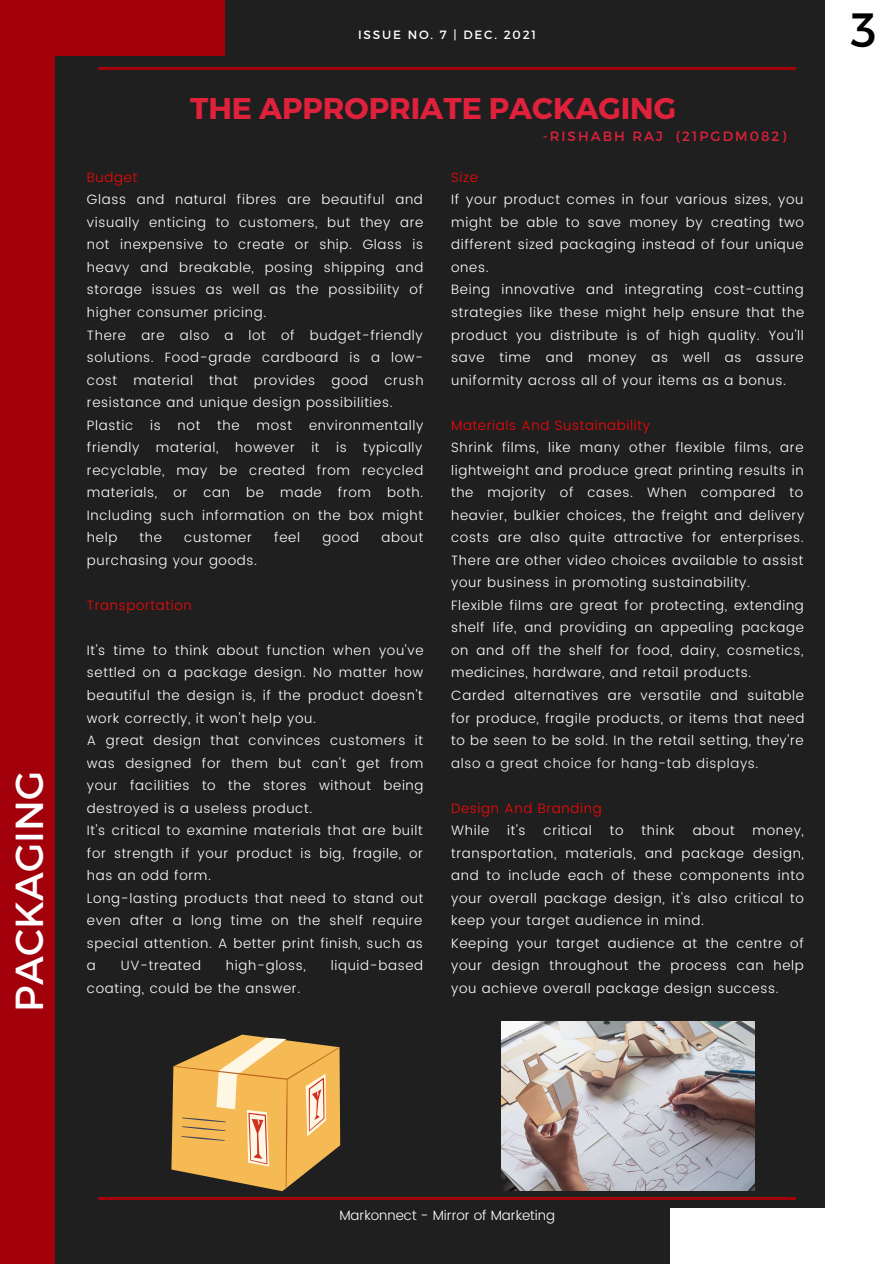
<style>
.page{position:relative;width:894px;height:1264px;background:#fff}
.page>*{position:absolute;margin:0;border:0;box-sizing:border-box;transform-origin:0 0}
.t1{font:48px "Montserrat";color:#000}
.t2{font:39px "Montserrat";color:#fefefe}
.t3{font:700 30px "Montserrat";color:#df213b}
.t4{font:300 13.5px/22.5px "Poppins";letter-spacing:.05em;color:#fff;text-align:justify}
.t5{font:300 13.5px/22.5px "Poppins";letter-spacing:.05em;color:#fcfdfe;text-align:justify}
.t6{font:300 13.5px "Poppins";letter-spacing:.05em;color:#f40707}
.t7{font:300 13.5px "Poppins";color:#fff}
.t8{font:13.5px "Montserrat";letter-spacing:.15em;color:#df213b}
.t9{font:12px "Montserrat";letter-spacing:.15em;color:#fefefe}
.s1{color:#f1f3f6}
</style>
<div class="page">
<div style="left:0;top:0;width:893px;height:1263px;background:#1f1f1f"></div>
<hr style="left:98px;top:67px;width:697px;height:3px;background:#a2000a">
<div style="left:825px;top:0;width:68px;height:1263px;background:#fefefe"></div>
<div style="left:0;top:0;width:55px;height:1263px;background:#a2000a"></div>
<hr style="left:98px;top:1197px;width:697px;height:2px;background:#a2000a">
<div style="left:0;top:0;width:225px;height:55px;background:#a2000a"></div>
<div style="left:670px;top:1208px;width:223px;height:55px;background:#fefefe"></div>
<img style="left:501px;top:1021px;width:253px;height:169px">
<svg style="left:171px;top:1034px;width:169px;height:157px"></svg>
<p class="t2" style="left:4px;top:1011px;width:242px;rotate:-90deg">PACKAGING</p>
<p class="t9" style="left:358px;top:27px;width:179px">ISSUE NO. 7 | DEC. 2021</p>
<p class="t3" style="left:190px;top:89px;width:487px">THE APPROPRIATE PACKAGING</p>
<p class="t6" style="left:87px;top:169px;width:52px">Budget</p>
<p class="t5" style="left:87px;top:188px;width:338px">Glass and natural fibres are beautiful and visually enticing to customers, but they are not inexpensive to create or ship. Glass is heavy and breakable, posing shipping and storage issues as well as the possibility of higher consumer pricing.</p>
<p class="t5" style="left:87px;top:323px;width:338px">There are also a lot of budget-friendly solutions. Food-grade cardboard is a low&shy;cost material that provides good crush resistance and unique design possibilities.</p>
<p class="t5" style="left:87px;top:414px;width:48px">Plastic</p>
<p class="t5" style="left:150px;top:414px;width:12px">is</p>
<p class="t5" style="left:178px;top:414px;width:24px">not</p>
<p class="t5" style="left:217px;top:414px;width:24px">the</p>
<p class="t5" style="left:256px;top:414px;width:37px">most</p>
<p class="t5" style="left:87px;top:414px;width:338px;text-indent:222px">environmentally friendly material, however it is typically recyclable, may be created from recycled materials, or can be made from both.<br>Including such information on the box might help</p>
<p class="t5" style="left:140px;top:526px;width:24px">the</p>
<p class="t5" style="left:184px;top:526px;width:69px">customer</p>
<p class="t5" style="left:274px;top:526px;width:27px">feel</p>
<p class="t5" style="left:322px;top:526px;width:38px">good</p>
<p class="t5" style="left:381px;top:526px;width:43px">about</p>
<p class="t5" style="left:87px;top:549px;width:172px">purchasing your goods.</p>
<p class="t6" style="left:87px;top:597px;width:106px">Transportation</p>
<p class="t5" style="left:87px;top:639px;width:338px">It's time to think about function when you've settled on a package design. No matter how beautiful the design is, if the product doesn't work correctly, it won't help you.</p>
<p class="t5" style="left:87px;top:729px;width:338px">A great design that convinces customers it was designed for them but can't get from your facilities to the stores without being destroyed is a useless product.</p>
<p class="t5" style="left:87px;top:819px;width:337px">It's critical to examine materials that are built for strength if your product is big, fragile, or has an odd form.</p>
<p class="t5" style="left:87px;top:886px;width:338px">Long-lasting products that need to stand out even after a long time on the shelf require special attention. A better print finish, such as a</p>
<p class="t5" style="left:121px;top:954px;width:82px">UV-treated</p>
<p class="t5" style="left:226px;top:954px;width:81px">high-gloss,</p>
<p class="t5" style="left:330px;top:954px;width:94px">liquid-based</p>
<p class="t5" style="left:87px;top:977px;width:215px">coating, could be the answer.</p>
<p class="t8" style="left:542px;top:128px;width:245px">-RISHABH RAJ (21PGDM082)</p>
<p class="t6" style="left:451px;top:169px;width:28px">Size</p>
<p class="t4" style="left:451px;top:188px;width:354px">If your product comes in four various sizes, you might be able to save money by creating two different sized packaging instead of four unique ones.</p>
<p class="t4" style="left:451px;top:278px;width:354px">Being innovative and integrating cost-cutting strategies like these might help ensure that the product you distribute is of high quality. You'll save time and money as well as assure uniformity across all of your items as a bonus.</p>
<p class="t6" style="left:451px;top:417px;width:200px">Materials And Sustainability</p>
<p class="t4" style="left:451px;top:436px;width:354px">Shrink films, like many other flexible films, are lightweight and produce great printing results in the majority of cases. When compared to heavier, bulkier choices, the freight and delivery costs are also quite attractive for enterprises.<br>There are other video choices available to assist your business in promoting sustainability.</p>
<p class="t4" style="left:451px;top:594px;width:354px">Flexible films are great for protecting, extending shelf life, and providing an appealing package on and off the shelf for food, dairy, cosmetics, medicines, hardware, and retail products.</p>
<p class="t4" style="left:451px;top:684px;width:354px">Carded alternatives are versatile and suitable for produce, fragile products, or items that need to be seen to be sold. In the retail setting, they're <span class="s1">also a great choice for hang-tab displays.</span></p>
<p class="t6" style="left:451px;top:800px;width:152px">Design And Branding</p>
<p class="t4" style="left:451px;top:819px;width:40px">While</p>
<p class="t4" style="left:507px;top:819px;width:20px">it's</p>
<p class="t4" style="left:543px;top:819px;width:50px">critical</p>
<p class="t4" style="left:609px;top:819px;width:15px">to</p>
<p class="t4" style="left:641px;top:819px;width:35px">think</p>
<p class="t4" style="left:692px;top:819px;width:43px">about</p>
<p class="t4" style="left:451px;top:819px;width:354px;text-indent:301px">money, transportation, materials, and package design, and to include each of these components into your overall package design, it's also critical to keep your target audience in mind.</p>
<p class="t4" style="left:451px;top:931px;width:354px">Keeping your target audience at the centre of your design throughout the process can help you achieve overall package design success.</p>
<p class="t1" style="left:850px;top:-2px;width:27px">3</p>
<p class="t7" style="left:339px;top:1207px;width:217px">Markonnect - Mirror of Marketing</p>
</div>
